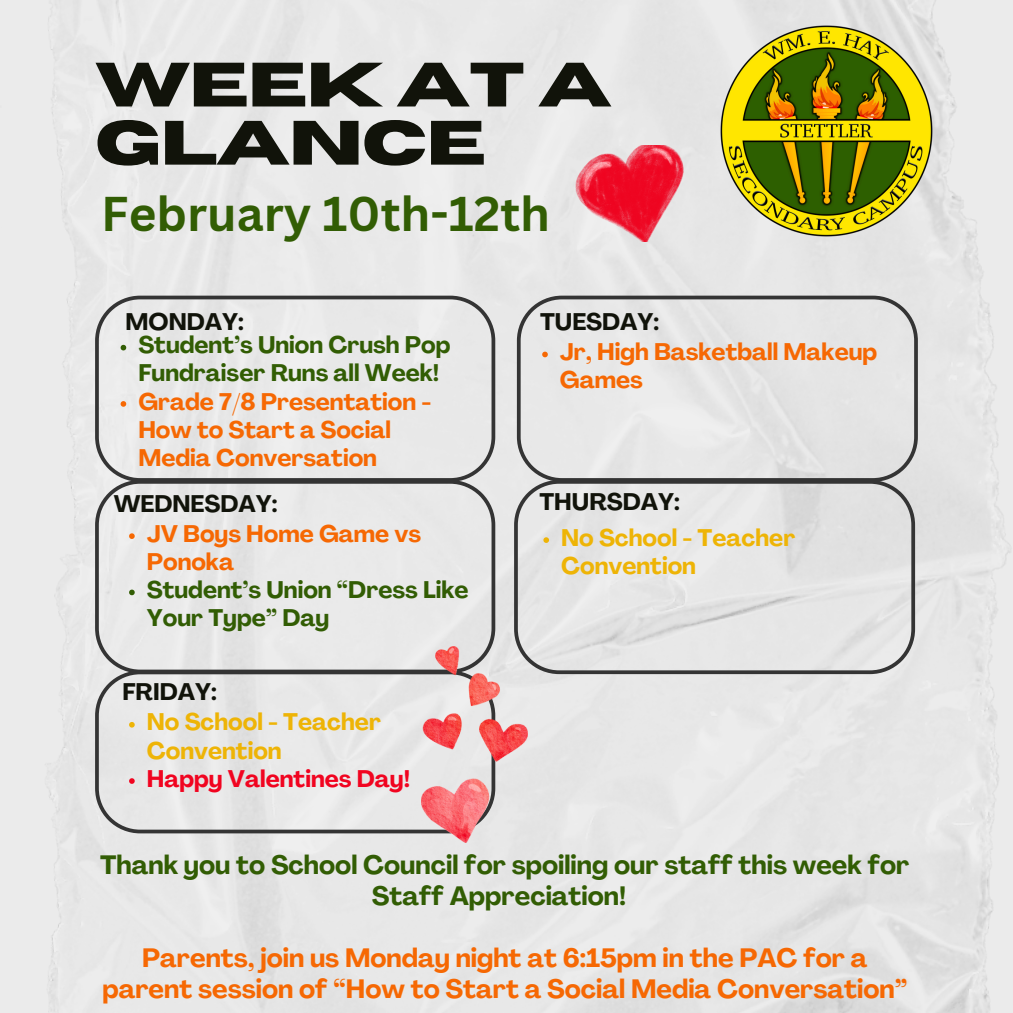
<style>
.page{position:relative;width:1013px;height:1013px;background:#fff}
.page>*{position:absolute;margin:0;border:0;box-sizing:border-box;transform-origin:0 0}
.t1{font:700 62.5px/58.1px "Horizon";letter-spacing:-.02em;color:#11130a}
.t2{font:700 47.5px "Canva Sans";color:#325d04}
.t3{font:700 26.12px/31px "Agrandir";color:#f66803;text-align:center}
.t4{font:700 26.12px/31px "Agrandir";color:#325d04;text-align:center}
.t5{font:700 23.62px/28.1px "Agrandir";color:#f66803}
.t6{font:700 23.62px/28.1px "Agrandir";color:#325d04}
.t7{font:700 23.62px/28.1px "Agrandir";color:#eeb406}
.t8{font:700 23.62px "Agrandir";color:#11130a}
.t9{font:700 23.62px "Agrandir";color:#f10420}
</style>
<div class="page">
<div style="left:0;top:0;width:1012px;height:1012px;background:#e8e8e8"></div>
<div style="left:95px;top:295px;width:400px;height:185px;background:#e8e8e8"></div>
<svg style="left:95px;top:673px;width:326px;height:160px;background:#dfdfdf"></svg>
<svg style="left:95px;top:480px;width:400px;height:193px;background:#dfdfdf"></svg>
<svg style="left:517px;top:295px;width:400px;height:187px;background:#dedede"></svg>
<svg style="left:514px;top:480px;width:401px;height:194px;background:#dbdbdb"></svg>
<img style="left:716px;top:21px;width:220px;height:220px">
<img style="left:575px;top:145px;width:109px;height:97px">
<img style="left:421px;top:646px;width:106px;height:196px">
<svg style="left:121px;top:345px;width:5px;height:5px"></svg>
<svg style="left:121px;top:401px;width:5px;height:6px"></svg>
<svg style="left:129px;top:533px;width:6px;height:6px"></svg>
<svg style="left:129px;top:589px;width:6px;height:6px"></svg>
<svg style="left:543px;top:537px;width:6px;height:6px"></svg>
<svg style="left:129px;top:722px;width:6px;height:5px"></svg>
<svg style="left:129px;top:778px;width:6px;height:5px"></svg>
<svg style="left:542px;top:351px;width:6px;height:6px"></svg>
<p class="t1" style="left:95px;top:58px;width:518px">WEEK AT A<br>GLANCE</p>
<h3 class="t2" style="left:101px;top:180px;width:450px">February 10th-12th</h3>
<h1 class="t8" style="left:126px;top:312px;width:120px">MONDAY:</h1>
<h3 class="t6" style="left:138px;top:333px;width:313px">Student’s Union Crush Pop<br>Fundraiser Runs all Week!</h3>
<p class="t5" style="left:138px;top:389px;width:294px">Grade 7/8 Presentation -<br>How to Start a Social<br>Media Conversation</p>
<h2 class="t8" style="left:114px;top:494px;width:165px">WEDNESDAY:</h2>
<h3 class="t5" style="left:147px;top:522px;width:276px">JV Boys Home Game vs<br>Ponoka</h3>
<h3 class="t6" style="left:147px;top:578px;width:323px">Student’s Union “Dress Like<br>Your Type” Day</h3>
<p class="t8" style="left:122px;top:682px;width:96px">FRIDAY:</p>
<p class="t7" style="left:147px;top:710px;width:236px">No School - Teacher<br>Convention</p>
<p class="t9" style="left:147px;top:769px;width:265px">Happy Valentines Day!</p>
<p class="t8" style="left:540px;top:312px;width:121px">TUESDAY:</p>
<p class="t5" style="left:560px;top:340px;width:319px">Jr, High Basketball Makeup<br>Games</p>
<p class="t8" style="left:539px;top:492px;width:142px">THURSDAY:</p>
<p class="t7" style="left:561px;top:526px;width:236px">No School - Teacher<br>Convention</p>
<p class="t4" style="left:100px;top:852px;width:810px">Thank you to School Council for spoiling our staff this week for<br>Staff Appreciation!</p>
<h3 class="t3" style="left:102px;top:945px;width:806px">Parents, join us Monday night at 6:15pm in the PAC for a parent session of “How to Start a Social Media Conversation”</h3>
</div>
